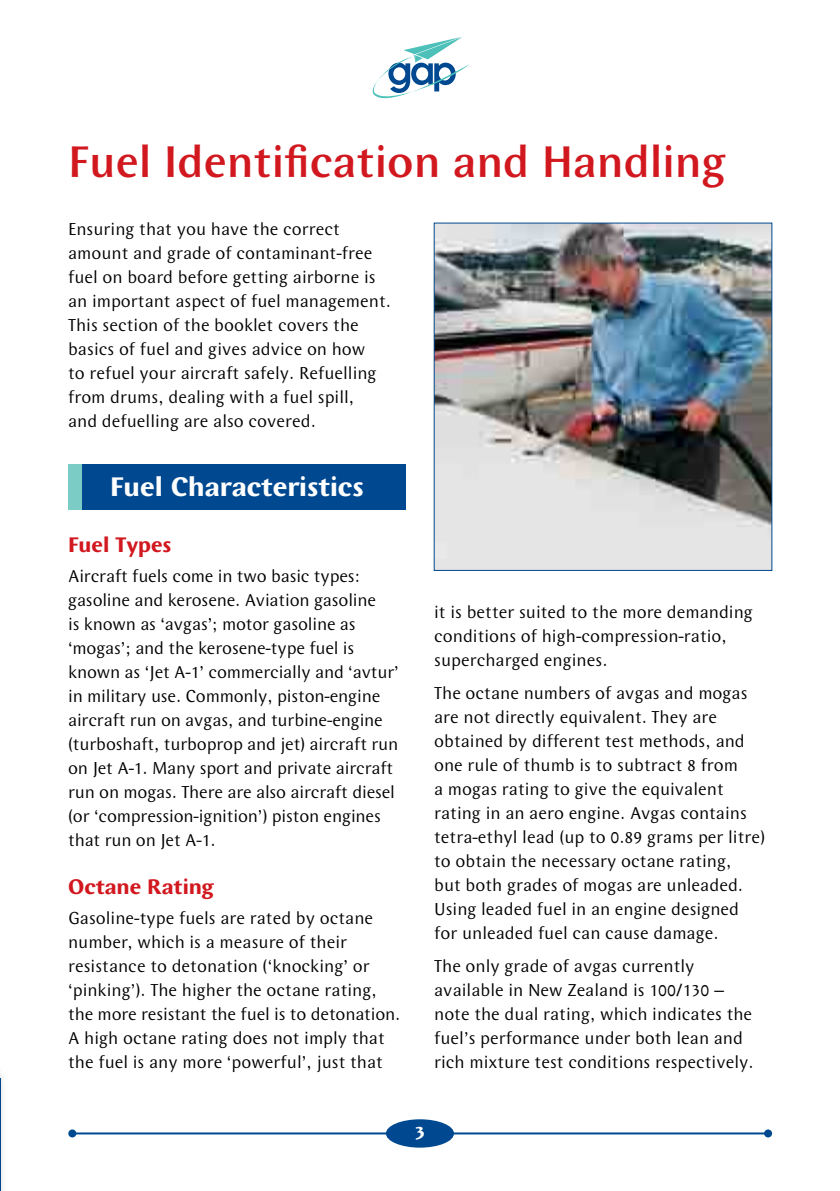
<style>
.page{position:relative;width:840px;height:1191px;background:#fff}
.page>*{position:absolute;margin:0;border:0;box-sizing:border-box;transform-origin:0 0}
.Large_red_heading{font:500 46px "Wunderlich";color:#d2181f}
.Sub_1{font:700 28px "Wunderlich";color:#fff}
.Sub_2_Red{font:700 22px "Wunderlich";color:#d2181f}
.t1{font:700 20px "Wunderlich";color:#fff}
.Body{font:18px/24px "Wunderlich";color:#000}
</style>
<div class="page">
<hr style="left:72px;top:1132px;width:695px;height:2px;background:#004990">
<div style="left:68px;top:1129px;width:8px;height:8px;background:#004990;border-radius:50%"></div>
<svg style="left:763px;top:1129px;width:8px;height:8px"></svg>
<div style="left:385px;top:1119px;width:69px;height:28px;background:#004990;border-radius:50%"></div>
<svg style="left:372px;top:37px;width:97px;height:61px"></svg>
<div style="left:68px;top:464px;width:337px;height:46px;background:#004990"></div>
<div style="left:68px;top:464px;width:14px;height:46px;background:#7bccc5"></div>
<div style="left:0;top:1061px;width:6px;height:130px;background:#f8f8f8"></div>
<hr style="left:0;top:1078px;width:1px;height:113px;background:#004990">
<img style="left:435px;top:224px;width:335px;height:345px">
<div style="left:433px;top:222px;width:339px;height:349px;border:1px solid #004990"></div>
<p class="Large_red_heading" style="left:68px;top:135px;width:659px">Fuel Identification and Handling</p>
<p class="Body" style="left:68px;top:217px;width:324px">Ensuring that you have the correct amount and grade of contaminant-free fuel on board before getting airborne is an important aspect of fuel management.<br>This section of the booklet covers the basics of fuel and gives advice on how<br>to refuel your aircraft safely. Refuelling from drums, dealing with a fuel spill,<br>and defuelling are also covered.</p>
<p class="Sub_1" style="left:110px;top:470px;width:255px">Fuel Characteristics</p>
<p class="Sub_2_Red" style="left:68px;top:532px;width:105px">Fuel Types</p>
<p class="Body" style="left:68px;top:564px;width:332px">Aircraft fuels come in two basic types: gasoline and kerosene. Aviation gasoline<br>is known as ‘avgas’; motor gasoline as ‘mogas’; and the kerosene-type fuel is known as ‘Jet A-1’ commercially and ‘avtur’ in military use. Commonly, piston-engine aircraft run on avgas, and turbine-engine (turboshaft, turboprop and jet) aircraft run on Jet A-1. Many sport and private aircraft run on mogas. There are also aircraft diesel (or ‘compression-ignition’) piston engines that run on Jet A-1.</p>
<p class="Sub_2_Red" style="left:68px;top:874px;width:147px">Octane Rating</p>
<p class="Body" style="left:68px;top:905px;width:333px">Gasoline-type fuels are rated by octane number, which is a measure of their resistance to detonation (‘knocking’ or ‘pinking’). The higher the octane rating, the more resistant the fuel is to detonation.<br>A high octane rating does not imply that the fuel is any more ‘powerful’, just that</p>
<p class="Body" style="left:434px;top:600px;width:320px">it is better suited to the more demanding conditions of high-compression-ratio, supercharged engines.</p>
<p class="Body" style="left:434px;top:681px;width:332px">The octane numbers of avgas and mogas are not directly equivalent. They are obtained by different test methods, and one rule of thumb is to subtract 8 from<br>a mogas rating to give the equivalent rating in an aero engine. Avgas contains tetra-ethyl lead (up to 0.89 grams per litre) to obtain the necessary octane rating,<br>but both grades of mogas are unleaded.<br>Using leaded fuel in an engine designed for unleaded fuel can cause damage.</p>
<p class="Body" style="left:434px;top:953px;width:321px">The only grade of avgas currently available in New Zealand is 100/130 – note the dual rating, which indicates the fuel’s performance under both lean and rich mixture test conditions respectively.</p>
<p class="t1" style="left:414px;top:1121px;width:11px">3</p>
</div>
